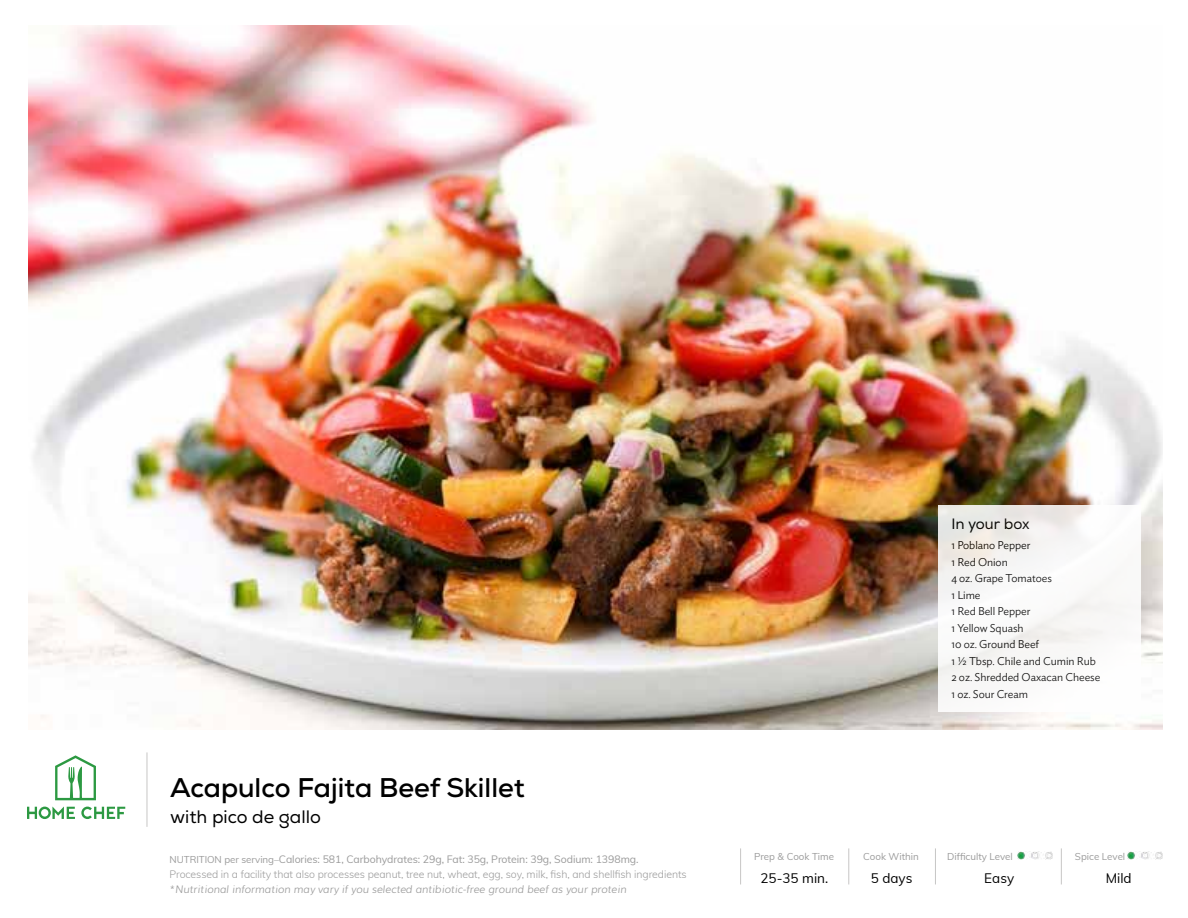
<style>
.page{position:relative;width:1188px;height:918px;background:#fff}
.page>*{position:absolute;margin:0;border:0;box-sizing:border-box;transform-origin:0 0}
.t1{font:700 27px "Nexa";color:#000}
.t2{font:18px "Nexa";color:#000}
.t3{font:15px "Nexa";color:#000}
.t4{font:13.5px "Muli";color:#000}
.t5{font:300 11.25px/16.5px "Ideal Sans";letter-spacing:-.005em;color:#000}
.t6{font:300 10.5px/15px "Muli";letter-spacing:-.005em;color:#9a9a9a}
.t7{font:italic 300 10.5px "Muli";letter-spacing:-.005em;color:#9a9a9a}
.t8{font:9.75px "Muli";color:#9a9a9a}
.s1{font-weight:400;font-size:9.75px}
.s2{font-weight:400}
</style>
<div class="page">
<img style="left:29px;top:26px;width:1133px;height:704px">
<svg style="left:27px;top:807px;width:98px;height:12px"></svg>
<svg style="left:55px;top:755px;width:41px;height:45px"></svg>
<hr style="left:848px;top:848px;width:1px;height:36px;background:#c7c6c5">
<hr style="left:935px;top:848px;width:1px;height:36px;background:#c7c6c5">
<hr style="left:1061px;top:848px;width:1px;height:36px;background:#c7c6c5">
<hr style="left:740px;top:848px;width:1px;height:36px;background:#c7c6c5">
<hr style="left:147px;top:752px;width:1px;height:75px;background:#c7c6c5">
<svg style="left:938px;top:505px;width:203px;height:206px"></svg>
<img style="left:1018px;top:852px;width:34px;height:7px">
<img style="left:1128px;top:852px;width:34px;height:7px">
<h1 class="t1" style="left:170px;top:770px;width:356px">Acapulco Fajita Beef Skillet</h1>
<h2 class="t2" style="left:170px;top:806px;width:152px">with pico de gallo</h2>
<p class="t6" style="left:170px;top:851px;width:519px"><span class="s1">NUTRITION per serving–</span><span class="s2">Calories: 581, Carbohydrates: 29g, Fat: 35g, Protein: 39g, Sodium: 1398mg.<br></span>Processed in a facility that also processes peanut, tree nut, wheat, egg, soy, milk, fish, and shellfish ingredients</p>
<p class="t7" style="left:170px;top:881px;width:459px">*Nutritional information may vary if you selected antibiotic-free ground beef as your protein</p>
<h3 class="t3" style="left:951px;top:515px;width:80px">In your box</h3>
<p class="t5" style="left:951px;top:536px;width:150px">1 Poblano Pepper<br>1 Red Onion<br>4 oz. Grape Tomatoes<br>1 Lime<br>1 Red Bell Pepper<br>1 Yellow Squash<br>10 oz. Ground Beef<br>1 ½ Tbsp. Chile and Cumin Rub<br>2 oz. Shredded Oaxacan Cheese<br>1 oz. Sour Cream</p>
<p class="t8" style="left:754px;top:850px;width:82px">Prep &amp; Cook Time</p>
<p class="t8" style="left:863px;top:850px;width:57px">Cook Within</p>
<p class="t8" style="left:947px;top:850px;width:67px">Difficulty Level</p>
<p class="t8" style="left:1075px;top:850px;width:52px">Spice Level</p>
<p class="t4" style="left:760px;top:868px;width:69px">25-35 min.</p>
<p class="t4" style="left:871px;top:868px;width:43px">5 days</p>
<p class="t4" style="left:984px;top:868px;width:31px">Easy</p>
<p class="t4" style="left:1106px;top:868px;width:27px">Mild</p>
</div>
